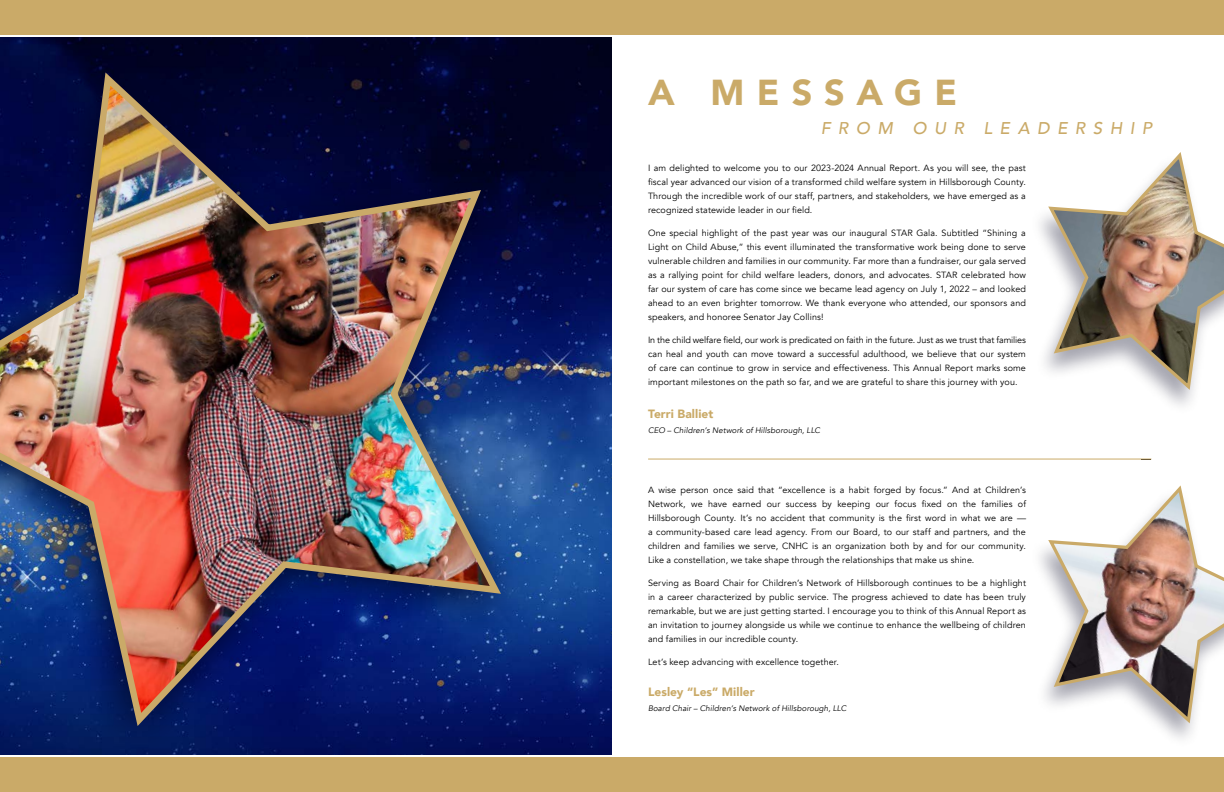
<style>
.page{position:relative;width:1224px;height:792px;background:#fff}
.page>*{position:absolute;margin:0;border:0;box-sizing:border-box;transform-origin:0 0}
.t1{font:900 36px "Avenir";letter-spacing:.335em;color:#caaa68}
.t2{font:italic 500 17px "Avenir";letter-spacing:.44em;color:#caaa68}
.t3{font:900 12px "Avenir";letter-spacing:.005em;color:#caaa68}
.t4{font:9px/14px "Avenir";letter-spacing:.01em;color:#000;text-align:justify}
.t5{font:italic 8px "Avenir";letter-spacing:.01em;color:#000}
</style>
<div class="page">
<img style="left:0;top:37px;width:612px;height:718px">
<div style="left:0;top:45px;width:530px;height:716px;background:#00031f;opacity:.9"></div>
<img style="left:0;top:70px;width:507px;height:663px">
<img style="left:1046px;top:152px;width:178px;height:241px">
<svg style="left:1046px;top:485px;width:178px;height:242px"></svg>
<div style="left:0;top:0;width:1224px;height:36px;background:#caaa68"></div>
<div style="left:0;top:756px;width:1224px;height:36px;background:#caaa68"></div>
<hr style="left:0;top:35px;width:1224px;height:2px;background:#fff">
<hr style="left:0;top:755px;width:1224px;height:2px;background:#fff">
<hr style="left:648px;top:459px;width:503px;height:1px;background:#caaa68">
<h1 class="t1" style="left:648px;top:61px;width:311px">A MESSAGE</h1>
<h2 class="t2" style="left:821px;top:118px;width:333px">FROM OUR LEADERSHIP</h2>
<p class="t4" style="left:648px;top:161px;width:379px">I am delighted to welcome you to our 2023-2024 Annual Report. As you will see, the past fiscal year advanced our vision of a transformed child welfare system in Hillsborough County.<br>Through the incredible work of our staff, partners, and stakeholders, we have emerged as a recognized statewide leader in our field.</p>
<p class="t4" style="left:648px;top:226px;width:379px">One special highlight of the past year was our inaugural STAR Gala. Subtitled “Shining a Light on Child Abuse,” this event illuminated the transformative work being done to serve vulnerable children and families in our community. Far more than a fundraiser, our gala served as a rallying point for child welfare leaders, donors, and advocates. STAR celebrated how far our system of care has come since we became lead agency on July 1, 2022 – and looked ahead to an even brighter tomorrow. We thank everyone who attended, our sponsors and speakers, and honoree Senator Jay Collins!</p>
<p class="t4" style="left:648px;top:333px;width:380px">In the child welfare field, our work is predicated on faith in the future. Just as we trust that families can heal and youth can move toward a successful adulthood, we believe that our system of care can continue to grow in service and effectiveness. This Annual Report marks some important milestones on the path so far, and we are grateful to share this journey with you.</p>
<h3 class="t3" style="left:648px;top:404px;width:67px">Terri Balliet</h3>
<p class="t5" style="left:648px;top:426px;width:174px">CEO – Children’s Network of Hillsborough, LLC</p>
<p class="t4" style="left:648px;top:484px;width:379px">A wise person once said that “excellence is a habit forged by focus.” And at Children’s Network, we have earned our success by keeping our focus fixed on the families of Hillsborough County. It’s no accident that community is the first word in what we are — a community-based care lead agency. From our Board, to our staff and partners, and the children and families we serve, CNHC is an organization both by and for our community.<br>Like a constellation, we take shape through the relationships that make us shine.</p>
<p class="t4" style="left:648px;top:577px;width:380px">Serving as Board Chair for Children’s Network of Hillsborough continues to be a highlight in a career characterized by public service. The progress achieved to date has been truly remarkable, but we are just getting started. I encourage you to think of this Annual Report as an invitation to journey alongside us while we continue to enhance the wellbeing of children and families in our incredible county.</p>
<p class="t4" style="left:648px;top:656px;width:192px">Let’s keep advancing with excellence together.</p>
<h3 class="t3" style="left:648px;top:682px;width:108px">Lesley “Les” Miller</h3>
<p class="t5" style="left:648px;top:704px;width:200px">Board Chair – Children’s Network of Hillsborough, LLC</p>
</div>
